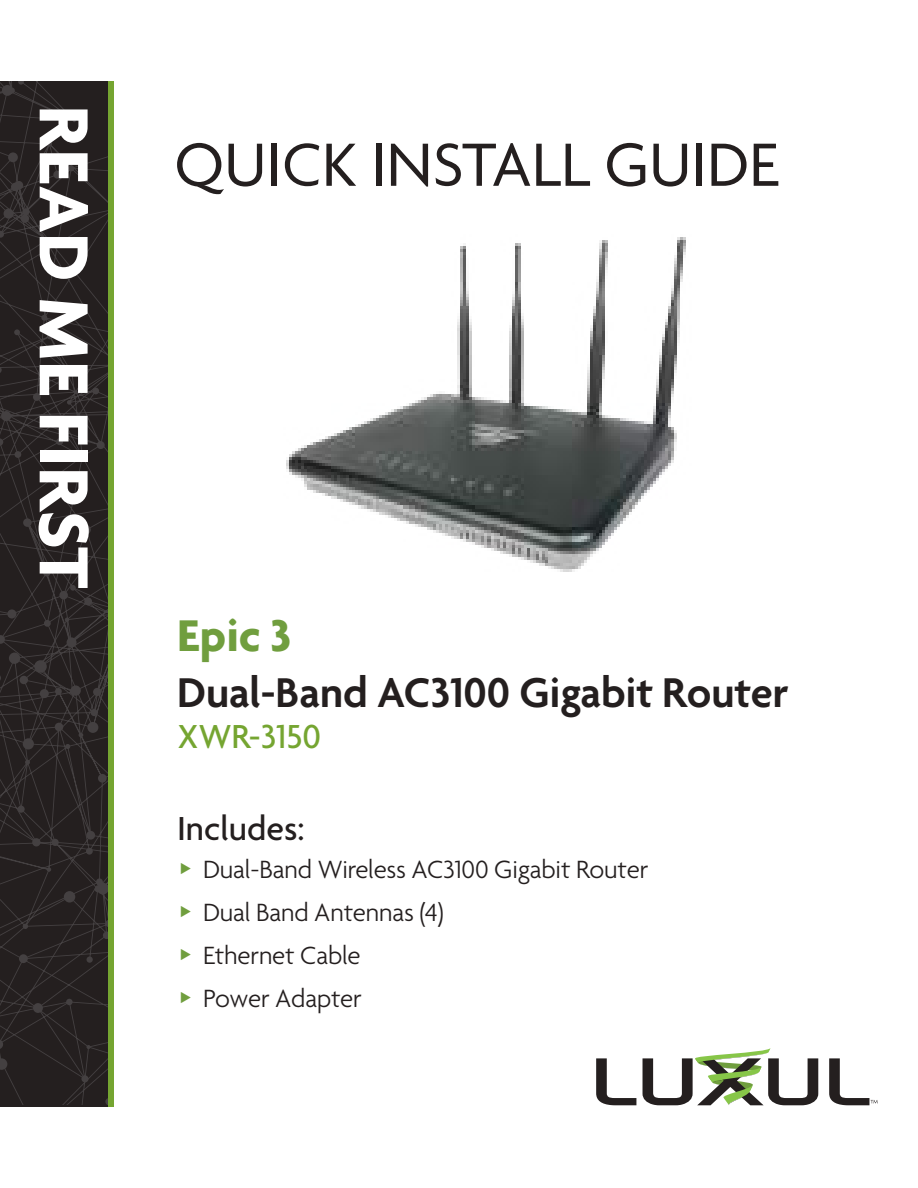
<style>
.page{position:relative;width:918px;height:1188px;background:#fff}
.page>*{position:absolute;margin:0;border:0;box-sizing:border-box;transform-origin:0 0}
.t1{font:700 75px "Agenda";color:#fff}
.t2{font:66px "Agenda";color:#241f1f}
.t3{font:700 48px "Agenda";color:#709e3e}
.t4{font:600 45px "Agenda";color:#241f1f}
.t5{font:500 36px "Agenda";color:#241f1f}
.t6{font:500 36px "Agenda";color:#75a531}
.t7{font:300 27px/43.2px "Agenda";letter-spacing:-.005em;color:#241f1f}
</style>
<div class="page">
<svg style="left:596px;top:1048px;width:282px;height:57px"></svg>
<div style="left:108px;top:81px;width:5px;height:1026px;background:#75a531"></div>
<svg style="left:0;top:81px;width:107px;height:1023px;background:#282323"></svg>
<img style="left:286px;top:237px;width:400px;height:335px">
<h1 class="t1" style="left:110px;top:105px;width:485px;rotate:90deg">READ ME FIRST</h1>
<h2 class="t2" style="left:174px;top:129px;width:606px">QUICK INSTALL GUIDE</h2>
<h3 class="t3" style="left:177px;top:607px;width:116px">Epic 3</h3>
<h3 class="t4" style="left:177px;top:668px;width:613px">Dual-Band AC3100 Gigabit Router</h3>
<h3 class="t6" style="left:177px;top:717px;width:146px">XWR-3150</h3>
<h3 class="t5" style="left:177px;top:809px;width:129px">Includes:</h3>
<p class="t7" style="left:203px;top:849px;width:447px">Dual-Band Wireless AC3100 Gigabit Router<br>Dual Band Antennas (4)<br>Ethernet Cable<br>Power Adapter</p>
</div>
